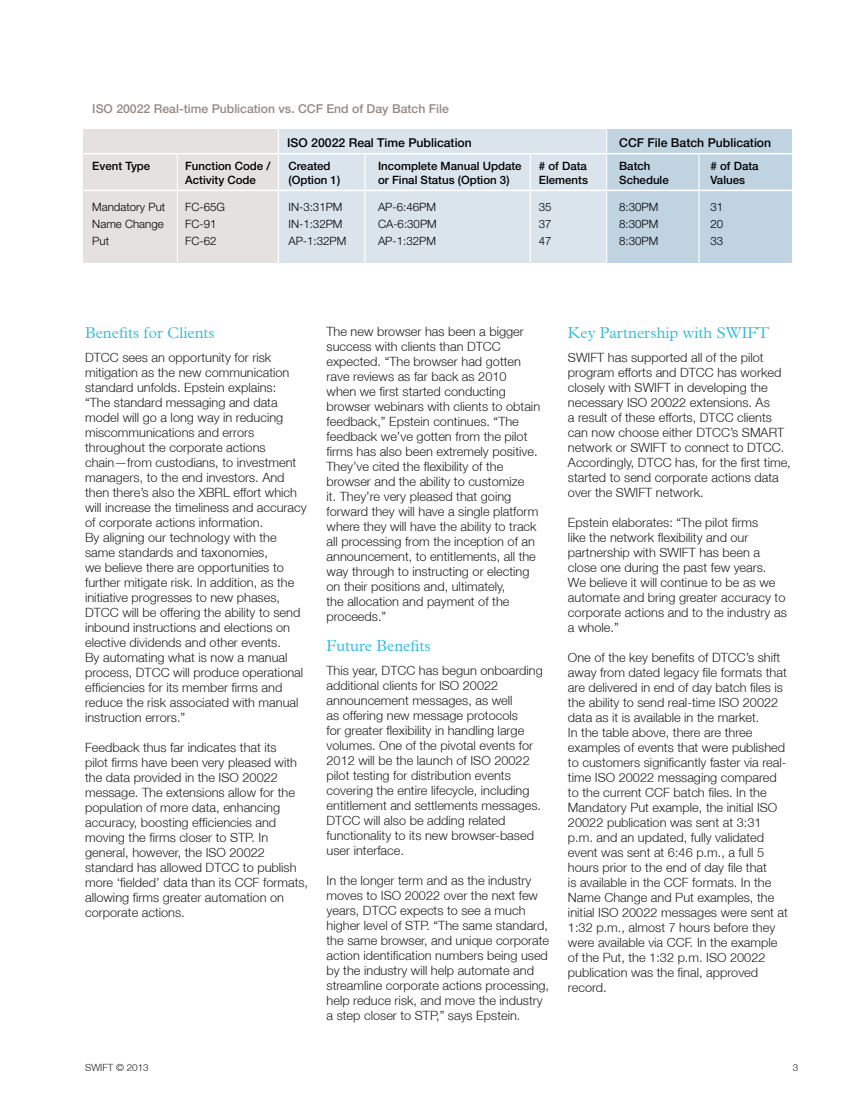
<style>
.page{position:relative;width:851px;height:1106px;background:#fff}
.page>*{position:absolute;margin:0;border:0;box-sizing:border-box;transform-origin:0 0}
.t1{font:300 15.75px "Plantin";color:#2ebcdc}
.t2{font:300 12.75px/15px "Helvetica Neue LT";color:#231f20}
.t3{font:500 12.3px "Helvetica Neue LT Pro";color:#958980}
.t4{font:500 12.3px "Helvetica Neue LT Pro";color:#000}
.t5{font:500 11.55px/13.8px "Helvetica Neue LT Pro";color:#000}
.t6{font:300 11.55px/16.8px "Helvetica Neue LT Pro";color:#000;text-align:justify}
.t7{font:300 9.9px "Helvetica Neue LT";color:#231f20}
</style>
<div class="page">
<div style="left:279px;top:129px;width:328px;height:133px;background:#d9e4ed"></div>
<div style="left:606px;top:129px;width:185px;height:133px;background:#c0d3e1"></div>
<div style="left:84px;top:129px;width:195px;height:133px;background:#e4e1df"></div>
<hr style="left:83px;top:153px;width:708px;height:1px;background:#fff">
<hr style="left:83px;top:190px;width:708px;height:1px;background:#fff">
<hr style="left:177px;top:154px;width:1px;height:109px;background:#fff">
<hr style="left:364px;top:154px;width:1px;height:112px;background:#fff">
<hr style="left:529px;top:154px;width:1px;height:112px;background:#fff">
<hr style="left:606px;top:128px;width:1px;height:136px;background:#fff">
<hr style="left:278px;top:128px;width:1px;height:136px;background:#fff">
<hr style="left:698px;top:154px;width:1px;height:110px;background:#fff">
<p class="t3" style="left:92px;top:102px;width:358px">ISO 20022 Real-time Publication vs. CCF End of Day Batch File</p>
<p class="t4" style="left:287px;top:135px;width:186px">ISO 20022 Real Time Publication</p>
<p class="t4" style="left:619px;top:135px;width:153px">CCF File Batch Publication</p>
<p class="t5" style="left:185px;top:159px;width:87px">Function Code /<br>Activity Code</p>
<p class="t5" style="left:288px;top:159px;width:53px">Created (Option 1)</p>
<p class="t5" style="left:538px;top:159px;width:51px"># of Data<br>Elements</p>
<p class="t5" style="left:92px;top:158px;width:60px">Event Type</p>
<p class="t6" style="left:92px;top:199px;width:74px;text-align:left">Mandatory Put<br>Name Change<br>Put</p>
<p class="t6" style="left:185px;top:199px;width:41px;text-align:left">FC-65G<br>FC-91<br>FC-62</p>
<p class="t6" style="left:538px;top:199px;width:14px">35<br>37<br>47</p>
<p class="t6" style="left:710px;top:199px;width:14px">31<br>20<br>33</p>
<p class="t5" style="left:378px;top:159px;width:145px">Incomplete Manual Update or Final Status (Option 3)</p>
<p class="t5" style="left:710px;top:159px;width:50px"># of Data<br>Values</p>
<p class="t5" style="left:619px;top:159px;width:51px">Batch<br>Schedule</p>
<p class="t6" style="left:288px;top:199px;width:59px;text-align:left">IN-3:31PM<br>IN-1:32PM<br>AP-1:32PM</p>
<p class="t6" style="left:378px;top:199px;width:60px">AP-6:46PM CA-6:30PM AP-1:32PM</p>
<p class="t6" style="left:619px;top:199px;width:41px">8:30PM 8:30PM 8:30PM</p>
<p class="t1" style="left:85px;top:323px;width:131px">Benefits for Clients</p>
<p class="t2" style="left:85px;top:350px;width:223px">DTCC sees an opportunity for risk mitigation as the new communication standard unfolds. Epstein explains:<br>“The standard messaging and data model will go a long way in reducing miscommunications and errors throughout the corporate actions chain—from custodians, to investment managers, to the end investors. And then there’s also the XBRL effort which will increase the timeliness and accuracy of corporate actions information.<br>By aligning our technology with the same standards and taxonomies,<br>we believe there are opportunities to further mitigate risk. In addition, as the initiative progresses to new phases, DTCC will be offering the ability to send inbound instructions and elections on elective dividends and other events.<br>By automating what is now a manual process, DTCC will produce operational efficiencies for its member firms and reduce the risk associated with manual instruction errors.”</p>
<p class="t2" style="left:85px;top:740px;width:224px">Feedback thus far indicates that its<br>pilot firms have been very pleased with the data provided in the ISO 20022 message. The extensions allow for the population of more data, enhancing accuracy, boosting efficiencies and moving the firms closer to STP. In general, however, the ISO 20022 standard has allowed DTCC to publish more ‘fielded’ data than its CCF formats, allowing firms greater automation on corporate actions.</p>
<p class="t2" style="left:326px;top:324px;width:215px">The new browser has been a bigger success with clients than DTCC expected. “The browser had gotten rave reviews as far back as 2010<br>when we first started conducting browser webinars with clients to obtain feedback,” Epstein continues. “The feedback we’ve gotten from the pilot firms has also been extremely positive.<br>They’ve cited the flexibility of the browser and the ability to customize<br>it. They’re very pleased that going forward they will have a single platform where they will have the ability to track all processing from the inception of an announcement, to entitlements, all the way through to instructing or electing on their positions and, ultimately,<br>the allocation and payment of the proceeds.”</p>
<p class="t1" style="left:326px;top:637px;width:106px">Future Benefits</p>
<p class="t2" style="left:326px;top:663px;width:218px">This year, DTCC has begun onboarding additional clients for ISO 20022 announcement messages, as well<br>as offering new message protocols<br>for greater flexibility in handling large volumes. One of the pivotal events for 2012 will be the launch of ISO 20022 pilot testing for distribution events covering the entire lifecycle, including entitlement and settlements messages.<br>DTCC will also be adding related functionality to its new browser-based user interface.</p>
<p class="t2" style="left:326px;top:873px;width:224px">In the longer term and as the industry moves to ISO 20022 over the next few years, DTCC expects to see a much higher level of STP. “The same standard, the same browser, and unique corporate action identification numbers being used by the industry will help automate and streamline corporate actions processing, help reduce risk, and move the industry a step closer to STP,” says Epstein.</p>
<p class="t1" style="left:568px;top:323px;width:203px">Key Partnership with SWIFT</p>
<p class="t2" style="left:568px;top:350px;width:224px">SWIFT has supported all of the pilot program efforts and DTCC has worked closely with SWIFT in developing the necessary ISO 20022 extensions. As<br>a result of these efforts, DTCC clients can now choose either DTCC’s SMART network or SWIFT to connect to DTCC.<br>Accordingly, DTCC has, for the first time, started to send corporate actions data over the SWIFT network.</p>
<p class="t2" style="left:568px;top:515px;width:220px">Epstein elaborates: “The pilot firms<br>like the network flexibility and our partnership with SWIFT has been a close one during the past few years.<br>We believe it will continue to be as we automate and bring greater accuracy to corporate actions and to the industry as a whole.”</p>
<p class="t2" style="left:568px;top:650px;width:221px">One of the key benefits of DTCC’s shift away from dated legacy file formats that are delivered in end of day batch files is the ability to send real-time ISO 20022 data as it is available in the market.<br>In the table above, there are three examples of events that were published to customers significantly faster via real&shy;time ISO 20022 messaging compared to the current CCF batch files. In the Mandatory Put example, the initial ISO 20022 publication was sent at 3:31 p.m. and an updated, fully validated event was sent at 6:46 p.m., a full 5 hours prior to the end of day file that<br>is available in the CCF formats. In the Name Change and Put examples, the initial ISO 20022 messages were sent at 1:32 p.m., almost 7 hours before they were available via CCF. In the example of the Put, the 1:32 p.m. ISO 20022 publication was the final, approved record.</p>
<p class="t7" style="left:85px;top:1060px;width:65px">SWIFT © 2013</p>
<p class="t7" style="left:792px;top:1060px;width:7px">3</p>
</div>
